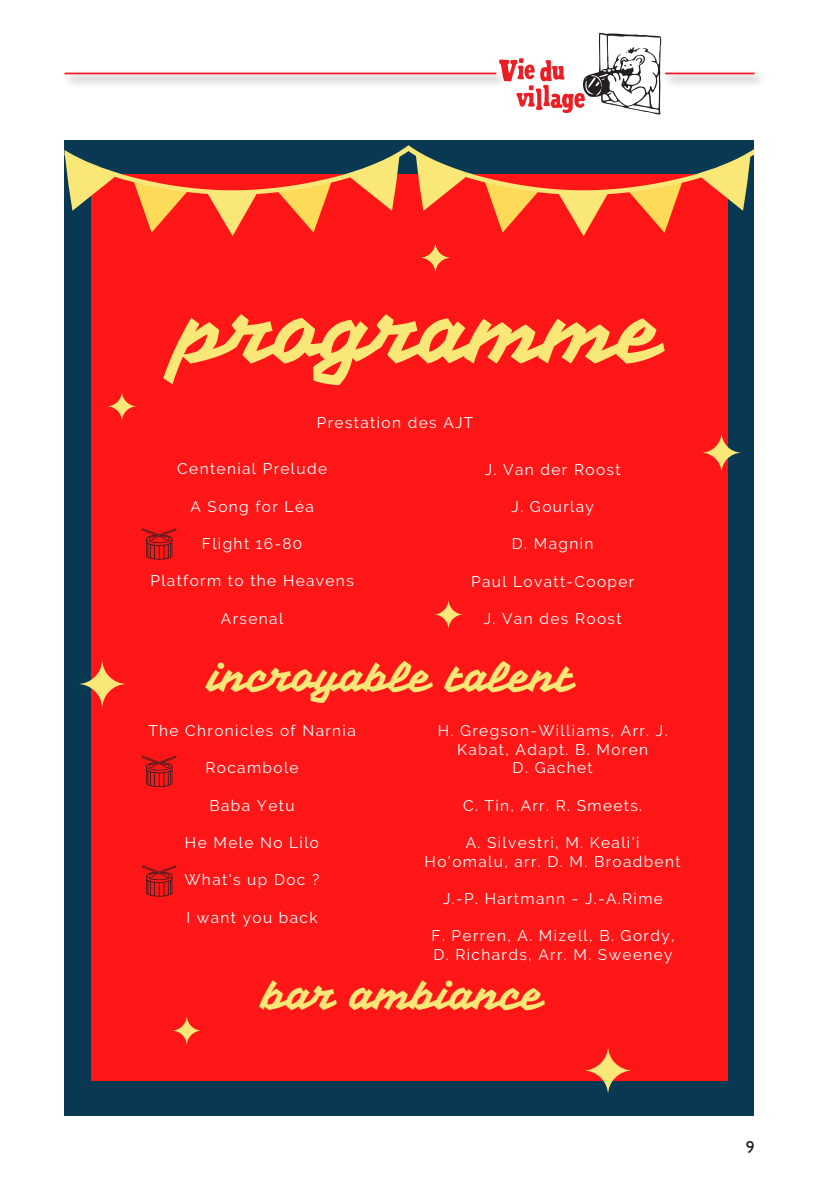
<style>
.page{position:relative;width:819px;height:1191px;background:#fff}
.page>*{position:absolute;margin:0;border:0;box-sizing:border-box;transform-origin:0 0}
.t1{font:80.85px "Vampiro One";color:#f9e877}
.t2{font:40.43px "Vampiro One";color:#f9e877}
.t3{font:17.5px "Gill Sans Std";color:#231f20}
.t4{font:15.4px/18.7px "Raleway";letter-spacing:.09em;color:#fff;text-align:center}
</style>
<div class="page">
<div style="left:64px;top:140px;width:690px;height:975px;background:#083852"></div>
<div style="left:91px;top:175px;width:636px;height:906px;background:#ff1616"></div>
<svg style="left:64px;top:145px;width:690px;height:88px"></svg>
<svg style="left:701px;top:432px;width:40px;height:41px"></svg>
<svg style="left:77px;top:659px;width:50px;height:49px"></svg>
<svg style="left:107px;top:391px;width:30px;height:30px"></svg>
<svg style="left:583px;top:1045px;width:49px;height:50px"></svg>
<svg style="left:420px;top:242px;width:30px;height:31px"></svg>
<svg style="left:171px;top:1015px;width:31px;height:30px"></svg>
<svg style="left:433px;top:599px;width:30px;height:30px"></svg>
<svg style="left:142px;top:528px;width:34px;height:31px"></svg>
<svg style="left:142px;top:865px;width:34px;height:31px"></svg>
<svg style="left:142px;top:755px;width:34px;height:32px"></svg>
<div style="left:663px;top:70px;width:104px;height:18px;background:#231f20;opacity:.75"></div>
<hr style="left:665px;top:73px;width:89px;height:1px;background:#ee1d23">
<svg style="left:499px;top:32px;width:162px;height:83px"></svg>
<div style="left:62px;top:70px;width:447px;height:18px;background:#231f20;opacity:.75"></div>
<hr style="left:64px;top:73px;width:432px;height:1px;background:#ee1d23">
<p class="t1" style="left:179px;top:284px;width:485px">programme</p>
<p class="t4" style="left:317px;top:413px;width:158px">Prestation des AJT</p>
<p class="t4" style="left:177px;top:459px;width:151px">Centenial Prelude</p>
<p class="t4" style="left:190px;top:497px;width:125px">A Song for Léa</p>
<p class="t4" style="left:202px;top:534px;width:102px">Flight 16-80</p>
<p class="t4" style="left:150px;top:571px;width:205px">Platform to the Heavens</p>
<p class="t4" style="left:221px;top:609px;width:64px">Arsenal</p>
<p class="t4" style="left:485px;top:459px;width:137px">J. Van der Roost</p>
<p class="t4" style="left:511px;top:497px;width:84px">J. Gourlay</p>
<p class="t4" style="left:512px;top:534px;width:83px">D. Magnin</p>
<p class="t4" style="left:471px;top:572px;width:165px">Paul Lovatt-Cooper</p>
<p class="t4" style="left:483px;top:609px;width:139px">J. Van des Roost</p>
<p class="t2" style="left:209px;top:652px;width:367px">incroyable talent</p>
<p class="t4" style="left:148px;top:721px;width:209px">The Chronicles of Narnia</p>
<p class="t4" style="left:205px;top:758px;width:95px">Rocambole</p>
<p class="t4" style="left:209px;top:795px;width:86px">Baba Yetu</p>
<p class="t4" style="left:185px;top:833px;width:136px">He Mele No Lilo</p>
<p class="t4" style="left:184px;top:870px;width:136px">What's up Doc ?</p>
<p class="t4" style="left:186px;top:908px;width:133px">I want you back</p>
<p class="t4" style="left:437px;top:721px;width:231px">H. Gregson-Williams, Arr. J.<br>Kabat, Adapt. B. Moren<br>D. Gachet</p>
<p class="t4" style="left:463px;top:796px;width:181px">C. Tin, Arr. R. Smeets.</p>
<p class="t4" style="left:424px;top:833px;width:257px">A. Silvestri, M. Keali'i<br>Ho'omalu, arr. D. M. Broadbent</p>
<p class="t4" style="left:443px;top:889px;width:221px">J.-P. Hartmann - J.-A.Rime</p>
<p class="t4" style="left:431px;top:926px;width:244px;text-align:left">F. Perren, A. Mizell, B. Gordy,<br>D. Richards, Arr. M. Sweeney</p>
<p class="t2" style="left:263px;top:970px;width:283px">bar ambiance</p>
<p class="t3" style="left:745px;top:1137px;width:10px">9</p>
</div>
